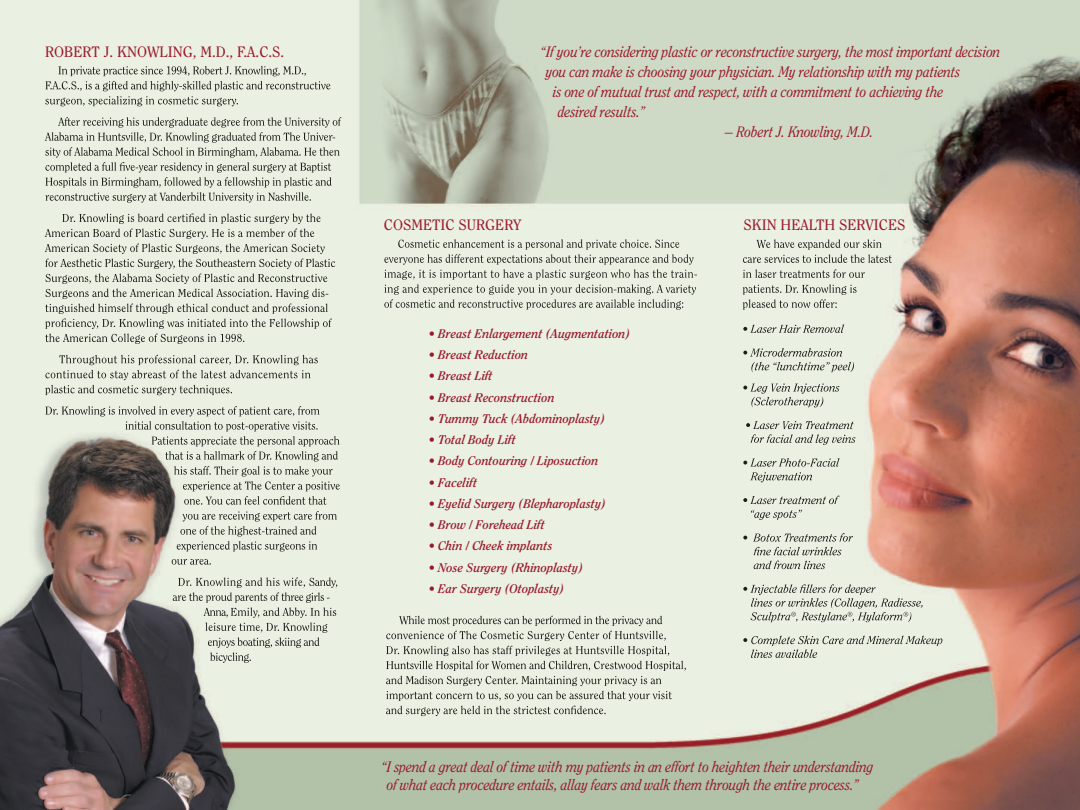
<style>
.page{position:relative;width:1080px;height:810px;background:#fff}
.page>*{position:absolute;margin:0;border:0;box-sizing:border-box;transform-origin:0 0}
.t1{font:italic 15px/18.8px "Clearface";letter-spacing:-.01em;color:#9a1a2b;scale:.9 1}
.t2{font:15px "Clearface";color:#9a1a2b}
.t3{font:italic 700 12.5px "Clearface";color:#9a1a2b}
.s1{font-family:"Goudy";font-size:17.5px}
</style>
<div class="page">
<img style="left:0;top:0;width:1080px;height:810px">
<img style="left:58px;top:66px;width:248px;height:10px">
<img style="left:45px;top:81px;width:286px;height:10px">
<img style="left:45px;top:96px;width:193px;height:10px">
<img style="left:45px;top:117px;width:296px;height:11px">
<img style="left:45px;top:132px;width:290px;height:11px">
<img style="left:45px;top:147px;width:295px;height:11px">
<img style="left:45px;top:162px;width:286px;height:11px">
<img style="left:45px;top:177px;width:287px;height:11px">
<img style="left:45px;top:192px;width:266px;height:11px">
<img style="left:45px;top:213px;width:276px;height:11px">
<img style="left:45px;top:228px;width:270px;height:11px">
<img style="left:45px;top:243px;width:280px;height:11px">
<img style="left:45px;top:258px;width:290px;height:11px">
<img style="left:45px;top:273px;width:283px;height:11px">
<img style="left:45px;top:288px;width:283px;height:11px">
<img style="left:45px;top:303px;width:283px;height:11px">
<img style="left:45px;top:318px;width:287px;height:11px">
<img style="left:45px;top:333px;width:200px;height:11px">
<img style="left:45px;top:355px;width:274px;height:10px">
<img style="left:45px;top:370px;width:266px;height:10px">
<img style="left:45px;top:385px;width:188px;height:10px">
<img style="left:45px;top:406px;width:275px;height:11px">
<img style="left:125px;top:421px;width:193px;height:10px">
<img style="left:152px;top:436px;width:188px;height:10px">
<img style="left:165px;top:451px;width:173px;height:11px">
<img style="left:174px;top:466px;width:159px;height:11px">
<img style="left:183px;top:481px;width:157px;height:10px">
<img style="left:184px;top:496px;width:143px;height:9px">
<img style="left:182px;top:511px;width:155px;height:11px">
<img style="left:180px;top:526px;width:137px;height:11px">
<img style="left:177px;top:541px;width:140px;height:11px">
<img style="left:172px;top:559px;width:39px;height:6px">
<img style="left:164px;top:577px;width:174px;height:11px">
<img style="left:173px;top:592px;width:157px;height:11px">
<img style="left:204px;top:607px;width:133px;height:11px">
<img style="left:205px;top:622px;width:123px;height:11px">
<img style="left:208px;top:637px;width:111px;height:11px">
<img style="left:210px;top:652px;width:41px;height:11px">
<img style="left:395px;top:239px;width:285px;height:11px">
<img style="left:384px;top:254px;width:310px;height:11px">
<img style="left:384px;top:269px;width:313px;height:11px">
<img style="left:384px;top:284px;width:312px;height:11px">
<img style="left:384px;top:299px;width:299px;height:11px">
<img style="left:742px;top:239px;width:140px;height:11px">
<img style="left:743px;top:254px;width:149px;height:9px">
<img style="left:743px;top:269px;width:122px;height:9px">
<img style="left:743px;top:284px;width:114px;height:11px">
<img style="left:743px;top:299px;width:94px;height:11px">
<img style="left:743px;top:324px;width:101px;height:9px">
<img style="left:743px;top:348px;width:99px;height:9px">
<img style="left:742px;top:362px;width:112px;height:10px">
<img style="left:743px;top:383px;width:111px;height:11px">
<img style="left:751px;top:397px;width:72px;height:10px">
<img style="left:742px;top:421px;width:112px;height:8px">
<img style="left:742px;top:434px;width:113px;height:11px">
<img style="left:743px;top:458px;width:99px;height:9px">
<img style="left:742px;top:472px;width:70px;height:10px">
<img style="left:743px;top:496px;width:96px;height:8px">
<img style="left:751px;top:510px;width:51px;height:10px">
<img style="left:743px;top:533px;width:110px;height:9px">
<img style="left:742px;top:547px;width:106px;height:8px">
<img style="left:742px;top:561px;width:83px;height:8px">
<img style="left:743px;top:584px;width:133px;height:11px">
<img style="left:751px;top:598px;width:77px;height:9px">
<img style="left:831px;top:598px;width:92px;height:11px">
<img style="left:751px;top:612px;width:39px;height:10px">
<img style="left:795px;top:612px;width:52px;height:10px">
<svg style="left:791px;top:612px;width:5px;height:5px"></svg>
<img style="left:852px;top:612px;width:50px;height:10px">
<svg style="left:848px;top:612px;width:5px;height:5px"></svg>
<svg style="left:904px;top:612px;width:8px;height:10px"></svg>
<img style="left:743px;top:636px;width:232px;height:10px">
<img style="left:751px;top:649px;width:67px;height:9px">
<img style="left:386px;top:616px;width:276px;height:10px">
<img style="left:386px;top:631px;width:281px;height:10px">
<img style="left:386px;top:646px;width:284px;height:10px">
<img style="left:386px;top:661px;width:301px;height:10px">
<img style="left:386px;top:676px;width:276px;height:10px">
<img style="left:386px;top:691px;width:286px;height:10px">
<img style="left:386px;top:706px;width:220px;height:10px">
<p class="t2" style="left:45px;top:43px;width:241px">ROBERT J. KNOWLING, M.D., F.A.C.S.</p>
<p class="t1" style="left:541px;top:42px;width:512px">“If you’re considering plastic or reconstructive surgery, the most important decision</p>
<p class="t1" style="left:546px;top:62px;width:462px">you can make is choosing your physician. My relationship with my patients</p>
<p class="t1" style="left:553px;top:82px;width:436px">is one of mutual trust and respect, with a commitment to achieving the</p>
<p class="t1" style="left:558px;top:102px;width:98px">desired results.”</p>
<p class="t1" style="left:725px;top:122px;width:166px"><span class="s1">–</span> Robert J. Knowling, M.D.</p>
<p class="t2" style="left:384px;top:216px;width:139px">COSMETIC SURGERY</p>
<p class="t2" style="left:744px;top:216px;width:163px">SKIN HEALTH SERVICES</p>
<p class="t3" style="left:429px;top:326px;width:203px">• Breast Enlargement (Augmentation)</p>
<p class="t3" style="left:429px;top:348px;width:101px">• Breast Reduction</p>
<p class="t3" style="left:429px;top:369px;width:65px">• Breast Lift</p>
<p class="t3" style="left:429px;top:390px;width:127px">• Breast Reconstruction</p>
<p class="t3" style="left:429px;top:411px;width:178px">• Tummy Tuck (Abdominoplasty)</p>
<p class="t3" style="left:429px;top:433px;width:88px">• Total Body Lift</p>
<p class="t3" style="left:429px;top:454px;width:171px">• Body Contouring / Liposuction</p>
<p class="t3" style="left:429px;top:475px;width:50px">• Facelift</p>
<p class="t3" style="left:429px;top:496px;width:179px">• Eyelid Surgery (Blepharoplasty)</p>
<p class="t3" style="left:429px;top:518px;width:117px">• Brow / Forehead Lift</p>
<p class="t3" style="left:429px;top:539px;width:125px">• Chin / Cheek implants</p>
<p class="t3" style="left:429px;top:560px;width:156px">• Nose Surgery (Rhinoplasty)</p>
<p class="t3" style="left:429px;top:581px;width:137px">• Ear Surgery (Otoplasty)</p>
<p class="t1" style="left:387px;top:757px;width:542px;text-indent:-5px">“I spend a great deal of time with my patients in an effort to heighten their understanding of what each procedure entails, allay fears and walk them through the entire process.”</p>
</div>
